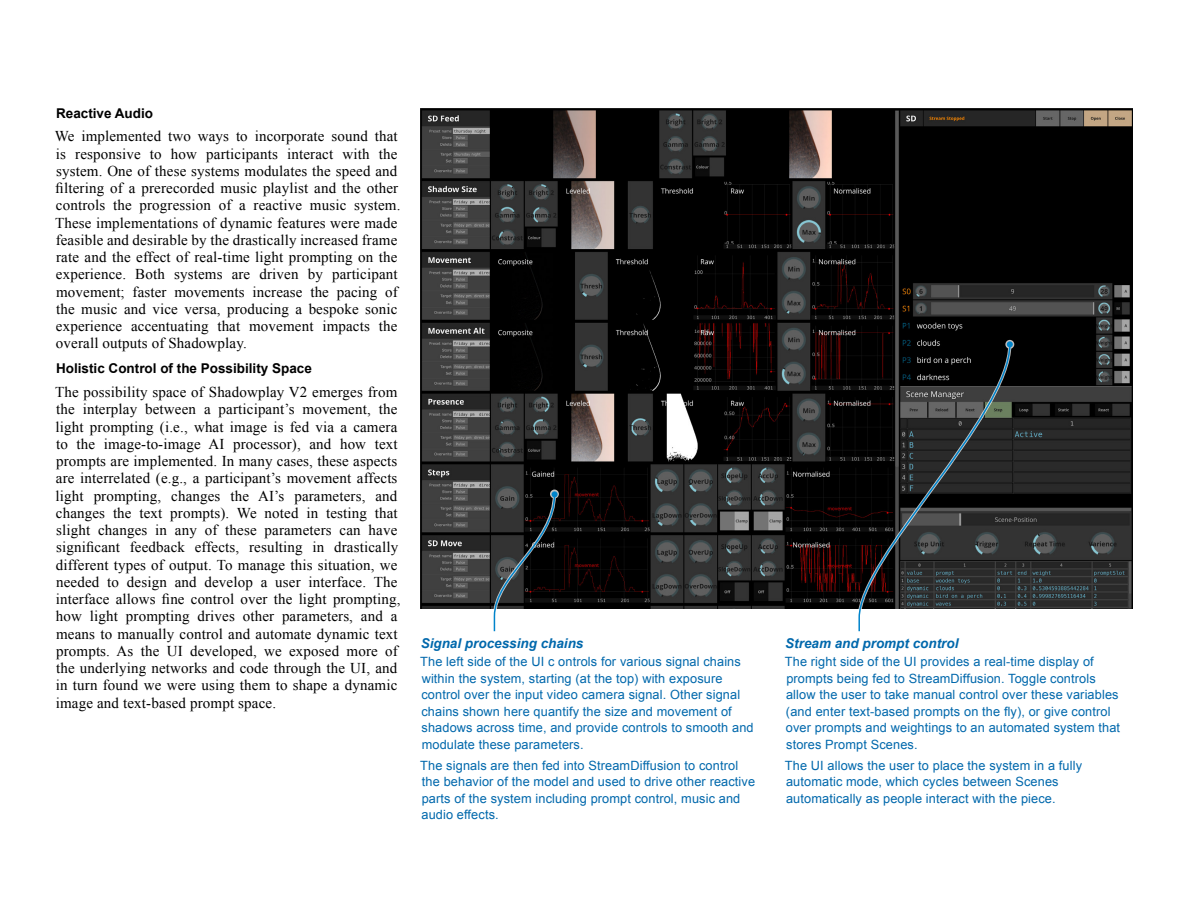
<style>
.page{position:relative;width:1188px;height:918px;background:#fff}
.page>*{position:absolute;margin:0;border:0;box-sizing:border-box;transform-origin:0 0}
.t1{font:15px/17.2px "Times New Roman";letter-spacing:.01em;color:#000}
.Heading_2{font:700 13.5px "Arial";color:#000}
.Caption_Heading{font:italic 700 13.5px "Arial";color:#0068ac}
.Caption_Para{font:12.75px/16.5px "Arial";letter-spacing:.01em;color:#0068ac}
</style>
<div class="page">
<img style="left:421px;top:108px;width:712px;height:501px">
<svg style="left:856px;top:341px;width:157px;height:268px"></svg>
<svg style="left:1005px;top:340px;width:9px;height:9px"></svg>
<svg style="left:491px;top:491px;width:67px;height:141px"></svg>
<svg style="left:858px;top:343px;width:153px;height:289px"></svg>
<svg style="left:1007px;top:341px;width:6px;height:6px"></svg>
<h3 class="Heading_2" style="left:56px;top:104px;width:99px">Reactive Audio</h3>
<p class="t1" style="left:55px;top:128px;width:347px">We implemented two ways to incorporate sound that is responsive to how participants interact with the system. One of these systems modulates the speed and filtering of a prerecorded music playlist and the other controls the progression of a reactive music system.<br>These implementations of dynamic features were made feasible and desirable by the drastically increased frame rate and the effect of real-time light prompting on the experience. Both systems are driven by participant movement; faster movements increase the pacing of the music and vice versa, producing a bespoke sonic experience accentuating that movement impacts the overall outputs of Shadowplay.</p>
<h3 class="Heading_2" style="left:56px;top:360px;width:257px">Holistic Control of the Possibility Space</h3>
<p class="t1" style="left:55px;top:383px;width:347px">The possibility space of Shadowplay V2 emerges from the interplay between a participant’s movement, the light prompting (i.e., what image is fed via a camera to the image-to-image AI processor), and how text prompts are implemented. In many cases, these aspects are interrelated (e.g., a participant’s movement affects light prompting, changes the AI’s parameters, and changes the text prompts). We noted in testing that slight changes in any of these parameters can have significant feedback effects, resulting in drastically different types of output. To manage this situation, we needed to design and develop a user interface. The interface allows fine control over the light prompting, how light prompting drives other parameters, and a means to manually control and automate dynamic text prompts. As the UI developed, we exposed more of the underlying networks and code through the UI, and in turn found we were using them to shape a dynamic image and text-based prompt space.</p>
<h3 class="Caption_Heading" style="left:421px;top:634px;width:164px">Signal processing chains</h3>
<p class="Caption_Para" style="left:420px;top:654px;width:335px">The left side of the UI c ontrols for various signal chains within the system, starting (at the top) with exposure control over the input video camera signal. Other signal chains shown here quantify the size and movement of shadows across time, and provide controls to smooth and modulate these parameters.</p>
<p class="Caption_Para" style="left:420px;top:757px;width:336px">The signals are then fed into StreamDiffusion to control the behavior of the model and used to drive other reactive parts of the system including prompt control, music and audio effects.</p>
<h3 class="Caption_Heading" style="left:785px;top:634px;width:175px">Stream and prompt control</h3>
<p class="Caption_Para" style="left:785px;top:654px;width:337px">The right side of the UI provides a real-time display of prompts being fed to StreamDiffusion. Toggle controls allow the user to take manual control over these variables (and enter text-based prompts on the fly), or give control over prompts and weightings to an automated system that stores Prompt Scenes.</p>
<p class="Caption_Para" style="left:785px;top:757px;width:299px">The UI allows the user to place the system in a fully automatic mode, which cycles between Scenes automatically as people interact with the piece.</p>
</div>
